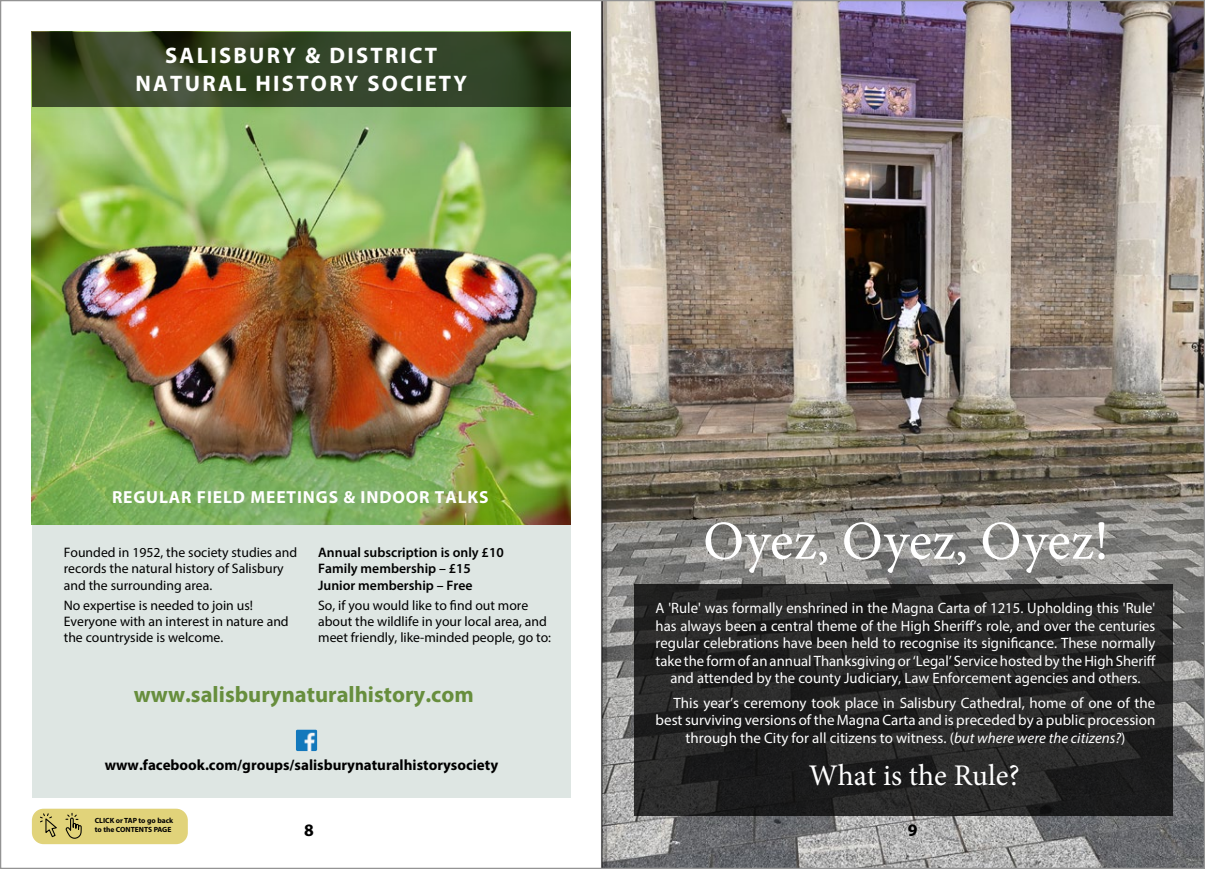
<style>
.page{position:relative;width:1205px;height:869px;background:#fff}
.page>*{position:absolute;margin:0;border:0;box-sizing:border-box;transform-origin:0 0}
.t1{font:55px "Minion Pro";letter-spacing:.005em;color:#fff}
.t2{font:30px "Minion Pro";color:#fff}
.t3{font:700 22.5px/27.5px "Myriad Pro";letter-spacing:.1em;color:#fff;text-align:center}
.t4{font:700 22.5px "Myriad Pro";color:#678e3d}
.t5{font:700 17.5px "Myriad Pro";letter-spacing:.05em;color:#fff}
.t6{font:700 17.5px "Myriad Pro";color:#000}
.t7{font:15px/17.5px "Myriad Pro";color:#fff;text-align:center}
.t8{font:700 15px "Myriad Pro";color:#000}
.t9{font:13.75px/16.2px "Myriad Pro";color:#000}
.t10{font:600 13.75px/16.2px "Myriad Pro";color:#000}
.t11{font:700 7.5px/8.8px "Myriad Pro";color:#000}
.s1{font-weight:700;font-size:17.5px}
.s2{font-weight:600}
.s3{font-style:italic}
</style>
<div class="page">
<img style="left:607px;top:2px;width:596px;height:864px">
<svg style="left:634px;top:583px;width:539px;height:232px;background:#242423"></svg>
<div style="left:32px;top:363px;width:538px;height:434px;background:#dee6e3"></div>
<img style="left:32px;top:106px;width:538px;height:418px">
<svg style="left:32px;top:32px;width:538px;height:74px;background:#334325"></svg>
<img style="left:296px;top:729px;width:21px;height:21px">
<div style="left:32px;top:808px;width:156px;height:35px;background:#e1d37a;border-radius:12px"></div>
<svg style="left:40px;top:813px;width:42px;height:26px"></svg>
<svg style="left:602px;top:2px;width:5px;height:864px;background:#706b66"></svg>
<hr style="left:601px;top:0;width:1px;height:868px;background:#000">
<h3 class="t3" style="left:135px;top:41px;width:333px">SALISBURY &amp; DISTRICT<br>NATURAL HISTORY SOCIETY</h3>
<p class="t5" style="left:112px;top:485px;width:378px">REGULAR FIELD MEETINGS &amp; INDOOR TALKS</p>
<p class="t9" style="left:64px;top:544px;width:441px">Founded in 1952, the society studies and <span class="s1">8</span> <span class="s2">Annual subscription is only £10</span></p>
<p class="t9" style="left:64px;top:560px;width:221px">records the natural history of Salisbury and the surrounding area.</p>
<p class="t9" style="left:64px;top:596px;width:226px">No expertise is needed to join us!<br>Everyone with an interest in nature and the countryside is welcome.</p>
<p class="t10" style="left:318px;top:560px;width:156px">Family membership – £15<br>Junior membership – Free</p>
<p class="t9" style="left:318px;top:596px;width:234px">So, if you would like to find out more about the wildlife in your local area, and meet friendly, like-minded people, go to:</p>
<h3 class="t4" style="left:134px;top:679px;width:341px">www.salisburynaturalhistory.com</h3>
<p class="t8" style="left:105px;top:754px;width:395px">www.facebook.com/groups/salisburynaturalhistorysociety</p>
<p class="t11" style="left:95px;top:815px;width:80px">CLICK or TAP to go back to the CONTENTS PAGE</p>
<p class="t6" style="left:304px;top:818px;width:11px">8</p>
<h1 class="t1" style="left:703px;top:504px;width:407px">Oyez, Oyez, Oyez!</h1>
<p class="t7" style="left:656px;top:598px;width:502px">A 'Rule' was formally enshrined in the Magna Carta of 1215. Upholding this 'Rule' has always been a central theme of the High Sheriff’s role, and over the centuries regular celebrations have been held to recognise its significance. These normally take the form of an annual Thanksgiving or ‘Legal’ Service hosted by the High Sheriff and attended by the county Judiciary, Law Enforcement agencies and others.</p>
<p class="t7" style="left:673px;top:693px;width:483px">This year’s ceremony took place in Salisbury Cathedral, home of one of the</p>
<p class="t7" style="left:656px;top:711px;width:501px">best surviving versions of the Magna Carta and is preceded by a public procession</p>
<p class="t7" style="left:685px;top:728px;width:441px">through the City for all citizens to witness. (<span class="s3">but where were the citizens?</span>)</p>
<h2 class="t2" style="left:809px;top:755px;width:213px">What is the Rule?</h2>
<p class="t6" style="left:908px;top:818px;width:11px">9</p>
</div>
